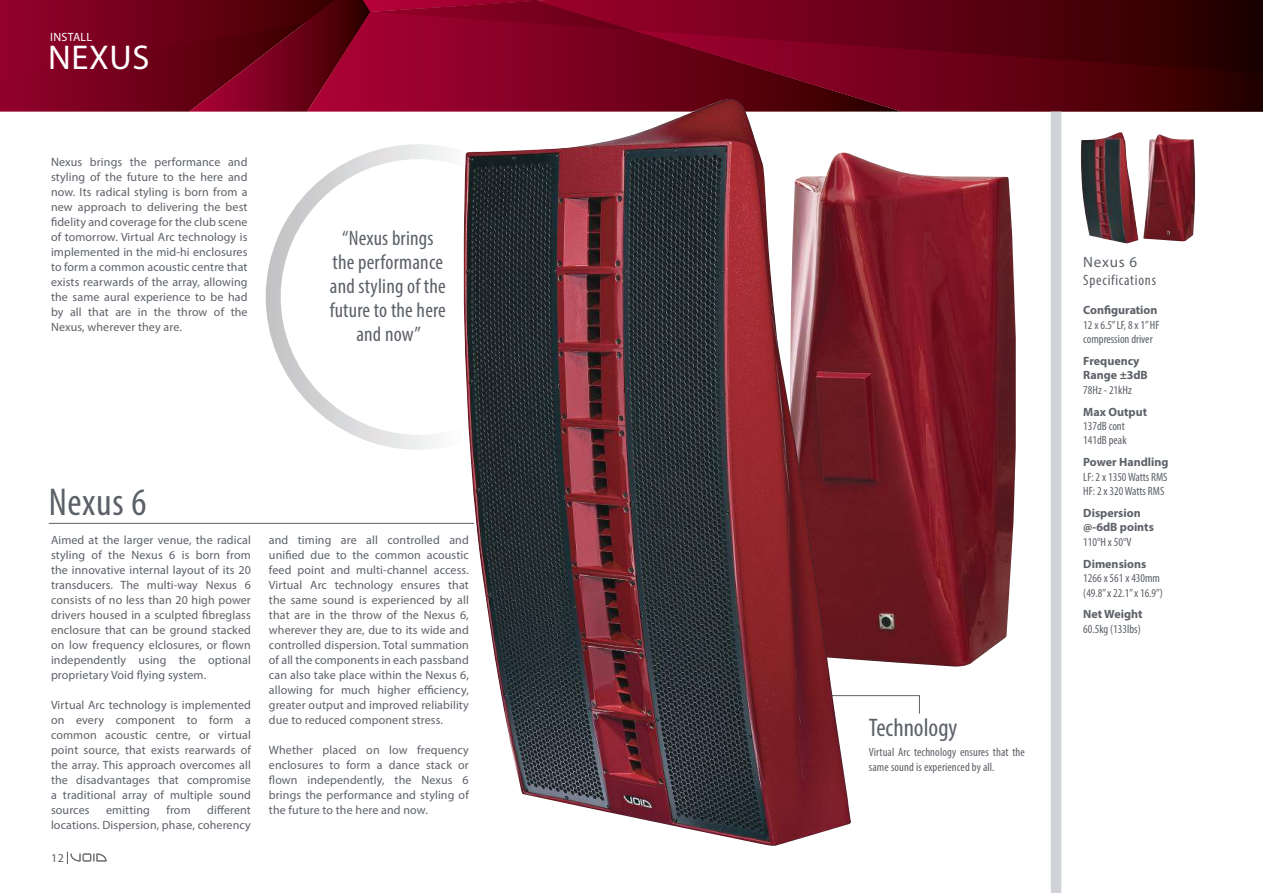
<style>
.page{position:relative;width:1263px;height:893px;background:#fff}
.page>*{position:absolute;margin:0;border:0;box-sizing:border-box;transform-origin:0 0}
.t1{font:condensed 39px "Myriad Pro";letter-spacing:.02em;color:#5c6168}
.t2{font:34.5px "Myriad Pro";letter-spacing:.02em;color:#fff}
.t3{font:condensed 25.5px "Myriad Pro";color:#5c6168}
.t4{font:condensed 21px/24px "Myriad Pro";letter-spacing:.01em;color:#5c6168;text-align:center}
.t5{font:condensed 15px "Myriad Pro";letter-spacing:.05em;color:#5c6168}
.t6{font:15px "Myriad Pro";letter-spacing:.05em;color:#5c6168}
.t7{font:12px/15px "Myriad Pro";letter-spacing:.01em;color:#5c6168;text-align:justify}
.t8{font:condensed 12px/14.4px "Myriad Pro";color:#5c6168}
.t9{font:700 12px/14.4px "Myriad Pro";color:#5c6168}
.t10{font:12px "Myriad Pro";letter-spacing:.02em;color:#fff}
</style>
<div class="page">
<svg style="left:840px;top:0;width:423px;height:112px;background:#56020f"></svg>
<svg style="left:840px;top:0;width:422px;height:74px;background:#4c000b"></svg>
<svg style="left:0;top:0;width:840px;height:112px;background:#7b011f"></svg>
<svg style="left:265px;top:144px;width:199px;height:306px"></svg>
<svg style="left:852px;top:695px;width:68px;height:19px"></svg>
<hr style="left:49px;top:523px;width:425px;height:1px;background:#5c6168">
<img style="left:852px;top:155px;width:164px;height:512px">
<img style="left:1081px;top:132px;width:114px;height:111px">
<div style="left:1051px;top:112px;width:10px;height:781px;background:#cfd2d6"></div>
<img style="left:464px;top:99px;width:388px;height:747px">
<img style="left:71px;top:853px;width:35px;height:9px">
<svg style="left:67px;top:852px;width:1px;height:12px"></svg>
<p class="t10" style="left:50px;top:29px;width:43px">INSTALL</p>
<h2 class="t2" style="left:48px;top:36px;width:103px">NEXUS</h2>
<p class="t7" style="left:51px;top:155px;width:198px">Nexus brings the performance and styling of the future to the here and now. Its radical styling is born from a new approach to delivering the best fidelity and coverage for the club scene of tomorrow. Virtual Arc technology is implemented in the mid-hi enclosures to form a common acoustic centre that exists rearwards of the array, allowing the same aural experience to be had by all that are in the throw of the Nexus, wherever they are.</p>
<h3 class="t4" style="left:330px;top:226px;width:118px">“Nexus brings the performance and styling of the future to the here and now”</h3>
<h1 class="t1" style="left:49px;top:479px;width:99px">Nexus 6</h1>
<p class="t7" style="left:51px;top:532px;width:201px">Aimed at the larger venue, the radical styling of the Nexus 6 is born from the innovative internal layout of its 20 transducers. The multi-way Nexus 6 consists of no less than 20 high power drivers housed in a sculpted fibreglass enclosure that can be ground stacked on low frequency elclosures, or flown independently using the optional proprietary Void flying system.</p>
<p class="t7" style="left:51px;top:697px;width:201px">Virtual Arc technology is implemented on every component to form a common acoustic centre, or virtual point source, that exists rearwards of the array. This approach overcomes all the disadvantages that compromise a traditional array of multiple sound sources</p>
<p class="t7" style="left:51px;top:802px;width:201px;text-align:right">different<br>locations. Dispersion, phase, coherency</p>
<p class="t7" style="left:106px;top:802px;width:45px">emitting</p>
<p class="t7" style="left:166px;top:802px;width:26px">from</p>
<p class="t7" style="left:51px;top:850px;width:14px">12</p>
<p class="t7" style="left:269px;top:532px;width:201px">and timing are all controlled and unified due to the common acoustic feed point and multi-channel access.<br>Virtual Arc technology ensures that the same sound is experienced by all that are in the throw of the Nexus 6, wherever they are, due to its wide and controlled dispersion. Total summation of all the components in each passband can also take place within the Nexus 6, allowing for much higher efficiency, greater output and improved reliability due to reduced component stress.</p>
<p class="t7" style="left:269px;top:742px;width:201px">Whether placed on low frequency enclosures to form a dance stack or flown independently, the Nexus 6 brings the performance and styling of the future to the here and now.</p>
<h3 class="t3" style="left:869px;top:712px;width:90px">Technology</h3>
<p class="t8" style="left:869px;top:744px;width:157px;line-height:15px">Virtual Arc technology ensures that the same sound is experienced by all.</p>
<p class="t6" style="left:1083px;top:253px;width:55px">Nexus 6</p>
<p class="t5" style="left:1083px;top:271px;width:74px">Specifications</p>
<p class="t9" style="left:1083px;top:303px;width:76px">Configuration</p>
<p class="t8" style="left:1083px;top:317px;width:78px">12 x 6.5” LF, 8 x 1” HF compression driver</p>
<p class="t9" style="left:1083px;top:353px;width:66px">Frequency<br>Range ±3dB</p>
<p class="t8" style="left:1083px;top:382px;width:50px">78Hz - 21kHz</p>
<p class="t9" style="left:1083px;top:404px;width:65px">Max Output</p>
<p class="t8" style="left:1083px;top:419px;width:45px">137dB cont<br>141dB peak</p>
<p class="t9" style="left:1083px;top:455px;width:87px">Power Handling</p>
<p class="t8" style="left:1083px;top:469px;width:86px">LF: 2 x 1350 Watts RMS<br>HF: 2 x 320 Watts RMS</p>
<p class="t9" style="left:1083px;top:505px;width:72px">Dispersion @-6dB points</p>
<p class="t8" style="left:1083px;top:535px;width:50px">110°H x 50°V</p>
<p class="t9" style="left:1083px;top:556px;width:65px">Dimensions</p>
<p class="t8" style="left:1083px;top:571px;width:81px">1266 x 561 x 430mm (49.8” x 22.1” x 16.9”)</p>
<p class="t9" style="left:1083px;top:607px;width:61px">Net Weight</p>
<p class="t8" style="left:1083px;top:622px;width:59px">60.5kg (133lbs)</p>
</div>
